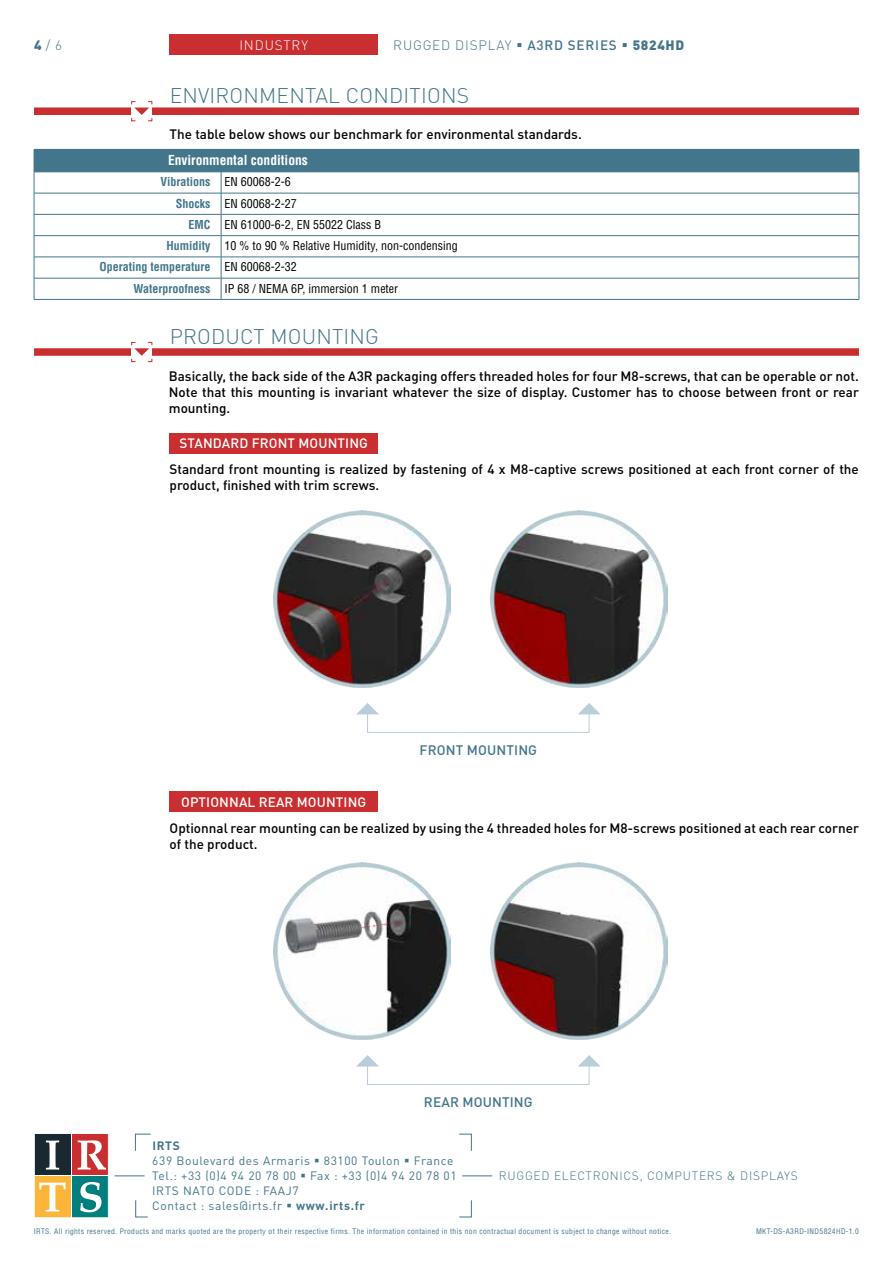
<style>
.page{position:relative;width:893px;height:1263px;background:#fff}
.page>*{position:absolute;margin:0;border:0;box-sizing:border-box;transform-origin:0 0}
.t1{font:300 21px "DIN Pro";letter-spacing:.01em;color:#43768b}
.t2{font:500 13.65px "DIN Pro";color:#43768b}
.t3{font:500 13.5px/16.2px "DIN Pro";color:#000}
.t4{font:500 13.5px "DIN Pro";color:#fff}
.t5{font:300 13.5px "DIN Pro";letter-spacing:.06em;color:#43768b}
.t6{font:700 condensed 13.5px "Helvetica LT Std";color:#fff}
.t7{font:300 13.5px "DIN Pro";letter-spacing:.06em;color:#fff}
.t8{font:condensed 12px "Helvetica LT Std";color:#000}
.t9{font:12px/15px "DIN Pro";letter-spacing:.05em;color:#43768b}
.t10{font:300 12px "DIN Pro";letter-spacing:.06em;color:#43768b}
.t11{font:700 condensed 12px "Helvetica LT Std";color:#43768b}
.t12{font:condensed 7.5px "Helvetica LT Std";letter-spacing:.05em;color:#43768b}
.s1{font-weight:900}
.s2{font-weight:500}
.s3{font-weight:700;color:#43768b}
.s4{font-weight:400;color:#000}
.s5{font-weight:700}
</style>
<div class="page">
<div style="left:170px;top:34px;width:208px;height:21px;background:#c92e30"></div>
<div style="left:34px;top:1176px;width:37px;height:42px;background:#fcb538"></div>
<div style="left:72px;top:1176px;width:36px;height:42px;background:#007f7e"></div>
<div style="left:34px;top:1133px;width:37px;height:42px;background:#192831"></div>
<div style="left:72px;top:1133px;width:36px;height:42px;background:#c92e30"></div>
<svg style="left:46px;top:1140px;width:13px;height:29px"></svg>
<svg style="left:78px;top:1140px;width:28px;height:29px"></svg>
<svg style="left:39px;top:1182px;width:27px;height:29px"></svg>
<svg style="left:80px;top:1182px;width:22px;height:30px"></svg>
<div style="left:34px;top:1133px;width:75px;height:85px;border:1px solid #fff"></div>
<hr style="left:115px;top:1175px;width:30px;height:1px;background:#43768b">
<hr style="left:462px;top:1175px;width:30px;height:1px;background:#43768b">
<svg style="left:135px;top:1133px;width:16px;height:18px"></svg>
<svg style="left:135px;top:1200px;width:13px;height:18px"></svg>
<svg style="left:459px;top:1200px;width:13px;height:18px"></svg>
<svg style="left:459px;top:1133px;width:13px;height:18px"></svg>
<div style="left:34px;top:107px;width:825px;height:8px;background:#c92e30"></div>
<svg style="left:131px;top:101px;width:22px;height:21px"></svg>
<div style="left:34px;top:149px;width:825px;height:23px;background:#43768b"></div>
<svg style="left:35px;top:173px;width:824px;height:126px"></svg>
<svg style="left:34px;top:173px;width:1px;height:126px"></svg>
<hr style="left:34px;top:172px;width:187px;height:1px;background:#43768b">
<hr style="left:221px;top:172px;width:638px;height:1px;background:#43768b">
<svg style="left:221px;top:172px;width:1px;height:127px"></svg>
<svg style="left:859px;top:150px;width:1px;height:149px"></svg>
<hr style="left:34px;top:193px;width:187px;height:1px;background:#43768b">
<hr style="left:221px;top:193px;width:638px;height:1px;background:#43768b">
<hr style="left:34px;top:214px;width:187px;height:1px;background:#43768b">
<hr style="left:221px;top:214px;width:638px;height:1px;background:#43768b">
<hr style="left:34px;top:235px;width:187px;height:1px;background:#43768b">
<hr style="left:221px;top:235px;width:638px;height:1px;background:#43768b">
<hr style="left:34px;top:257px;width:187px;height:1px;background:#43768b">
<hr style="left:221px;top:257px;width:638px;height:1px;background:#43768b">
<hr style="left:34px;top:278px;width:187px;height:1px;background:#43768b">
<hr style="left:221px;top:278px;width:638px;height:1px;background:#43768b">
<hr style="left:34px;top:299px;width:187px;height:1px;background:#43768b">
<hr style="left:221px;top:299px;width:638px;height:1px;background:#43768b">
<div style="left:34px;top:348px;width:825px;height:8px;background:#c92e30"></div>
<svg style="left:131px;top:342px;width:22px;height:20px"></svg>
<img style="left:273px;top:510px;width:177px;height:177px">
<img style="left:491px;top:510px;width:177px;height:177px">
<svg style="left:356px;top:703px;width:245px;height:30px"></svg>
<img style="left:273px;top:862px;width:177px;height:177px">
<img style="left:491px;top:862px;width:177px;height:177px">
<svg style="left:356px;top:1055px;width:245px;height:30px"></svg>
<div style="left:169px;top:433px;width:209px;height:20px;background:#c92e30"></div>
<div style="left:169px;top:791px;width:209px;height:21px;background:#c92e30"></div>
<p class="t5" style="left:34px;top:36px;width:30px"><span class="s1">4</span> / 6</p>
<p class="t7" style="left:239px;top:36px;width:70px">INDUSTRY</p>
<p class="t5" style="left:393px;top:36px;width:293px">RUGGED DISPLAY ▪ <span class="s2">A3RD SERIES</span> ▪ <span class="s1">5824hd</span></p>
<h1 class="t1" style="left:170px;top:81px;width:301px">ENVIRONM ENTAL CONDITIONS</h1>
<p class="t3" style="left:170px;top:125px;width:414px">The table below shows our benchmark for environmental standards.</p>
<p class="t6" style="left:168px;top:152px;width:141px">Environmental conditions</p>
<p class="t8" style="left:160px;top:174px;width:132px"><span class="s3">Vibrations</span> EN 60068-2-6</p>
<p class="t8" style="left:176px;top:196px;width:123px"><span class="s3">Shocks</span> EN 60068-2-27</p>
<p class="t8" style="left:188px;top:217px;width:194px"><span class="s3">EMC</span> EN 61000-6-2, EN 55022 Class B</p>
<p class="t8" style="left:166px;top:238px;width:293px"><span class="s3">Humidity</span> 10 % to 90 % Relative Humidity, non-condensing</p>
<p class="t11" style="left:99px;top:260px;width:199px">Operating temperature <span class="s4">EN 60068-2-32</span></p>
<p class="t8" style="left:133px;top:281px;width:266px"><span class="s3">Waterproofness</span> IP 68 / NEMA 6P, immersion 1 meter</p>
<h1 class="t1" style="left:170px;top:322px;width:132px">PRODUCT MOUNTING</h1>
<p class="t3" style="left:169px;top:367px;width:691px;text-align:justify">Basically, the back side of the A3R packaging offers threaded holes for four M8-screws, that can be operable or not.<br>Note that this mounting is invariant whatever the size of display. Customer has to choose between front or rear mounting.</p>
<p class="t4" style="left:179px;top:434px;width:18px">Standard</p>
<p class="t4" style="left:252px;top:434px;width:10px">front</p>
<p class="t4" style="left:298px;top:434px;width:10px">mounting</p>
<p class="t3" style="left:170px;top:460px;width:691px">Standard front mounting is realized by fastening of 4 x M8-captive screws positioned at each front corner of the product, finished with trim screws.</p>
<p class="t4" style="left:181px;top:792px;width:18px">Optionna</p>
<p class="t4" style="left:248px;top:792px;width:21px">l rear</p>
<p class="t4" style="left:297px;top:792px;width:10px">mounting</p>
<p class="t2" style="left:420px;top:741px;width:18px">Front</p>
<p class="t2" style="left:467px;top:741px;width:10px">mounting</p>
<p class="t3" style="left:170px;top:819px;width:691px">Optionnal rear mounting can be realized by using the 4 threaded holes for M8-screws positioned at each rear corner of the product.</p>
<p class="t2" style="left:424px;top:1093px;width:19px">Rear</p>
<p class="t2" style="left:462px;top:1093px;width:10px">mounting</p>
<p class="t9" style="left:152px;top:1137px;width:306px"><span class="s5">IRTS<br></span>639 Boulevard des Armaris ▪ 83100 Toulon ▪ France<br>Tel.: +33 (0)4 94 20 78 00 ▪ Fax : +33 (0)4 94 20 78 01<br>IRTS NATO CODE : FAAJ7<br>Contact : sales@irts.fr ▪ <span class="s5">www.irts.fr</span></p>
<p class="t12" style="left:34px;top:1227px;width:639px">IRTS. All rights reserved. Products and marks quoted are the property ot their respective firms. The information contained in this non contractual document is subject to change without notice.</p>
<p class="t12" style="left:756px;top:1227px;width:104px">MKT-DS-A3RD-IND5824HD-1.0</p>
<p class="t10" style="left:499px;top:1167px;width:300px">RUGGED ELECTRONICS, COMPUTERS &amp; D ISPLAYS</p>
</div>
